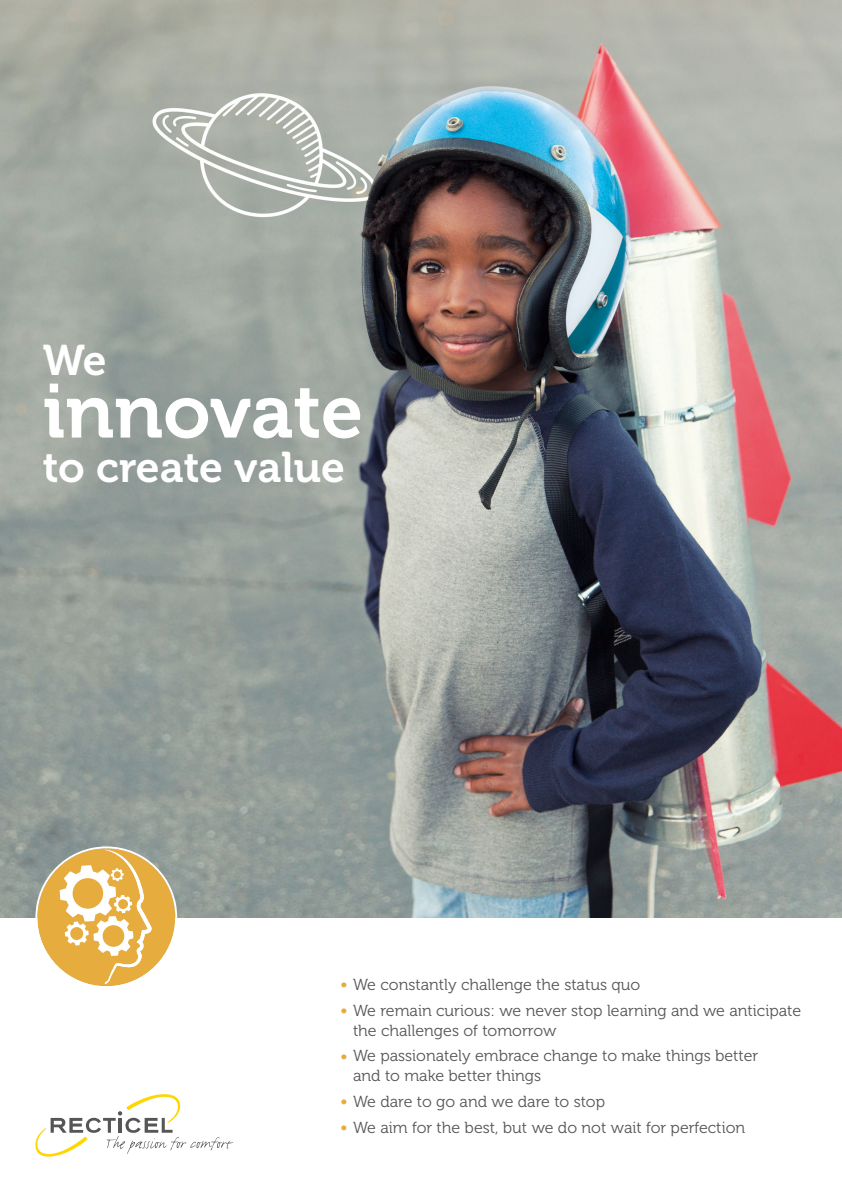
<style>
.page{position:relative;width:842px;height:1192px;background:#fff}
.page>*{position:absolute;margin:0;border:0;box-sizing:border-box;transform-origin:0 0}
.t1{font:76px "Museo 700";color:#fff}
.t2{font:42.75px "Museo 700";color:#fff}
.t3{font:16px/20px "Museo 300";color:#565656}
.s1{font-size:17.5px;color:#e6ac3e}
</style>
<div class="page">
<img style="left:0;top:0;width:842px;height:917px">
<svg style="left:35px;top:1094px;width:198px;height:63px"></svg>
<svg style="left:35px;top:846px;width:142px;height:141px"></svg>
<h2 class="t2" style="left:43px;top:337px;width:65px">We</h2>
<h1 class="t1" style="left:43px;top:369px;width:322px">innovate</h1>
<h2 class="t2" style="left:43px;top:444px;width:304px">to create value</h2>
<p class="t3" style="left:340px;top:975px;width:302px"><span class="s1">•</span> We constantly challenge the status quo</p>
<p class="t3" style="left:353px;top:1000px;width:450px;text-indent:-13px"><span class="s1">•</span> We remain curious: we never stop learning and we anticipate the challenges of tomorrow</p>
<p class="t3" style="left:353px;top:1046px;width:407px;text-indent:-13px"><span class="s1">•</span> We passionately embrace change to make things better and to make better things</p>
<p class="t3" style="left:340px;top:1092px;width:266px"><span class="s1">•</span> We dare to go and we dare to stop</p>
<p class="t3" style="left:340px;top:1117px;width:406px"><span class="s1">•</span> We aim for the best, but we do not wait for perfection</p>
</div>
